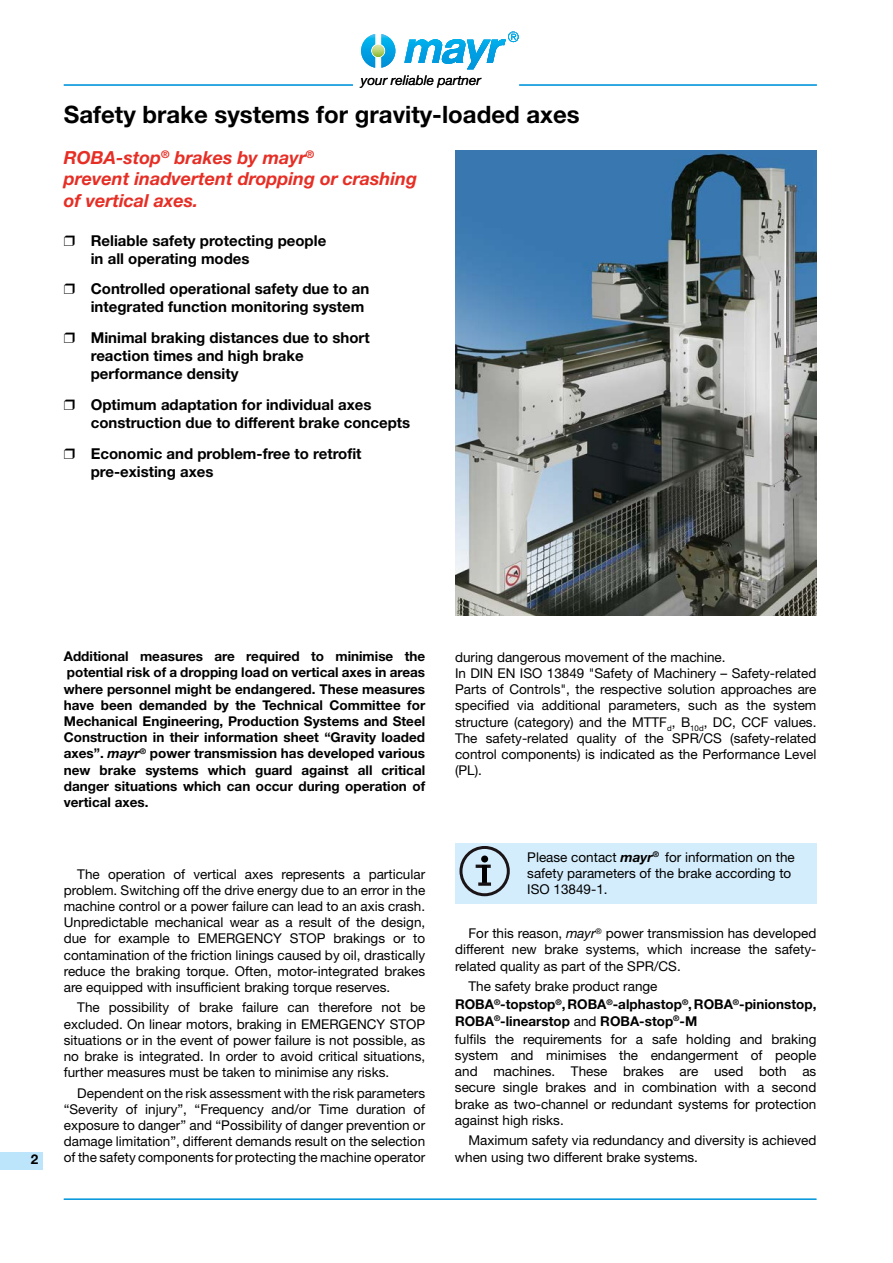
<style>
.page{position:relative;width:893px;height:1263px;background:#fff}
.page>*{position:absolute;margin:0;border:0;box-sizing:border-box;transform-origin:0 0}
.t1{font:700 24px "Helvetica Neue LT Pro";color:#000}
.t2{font:italic 700 18px/21.6px "Helvetica Neue LT Pro";color:#e62e25}
.t3{font:700 15px/18px "Helvetica Neue LT Pro";color:#000}
.t4{font:13.5px/16.2px "Helvetica Neue LT Pro";color:#000;text-align:justify}
.t5{font:700 13.5px/16.2px "Helvetica Neue LT Pro";color:#000;text-align:justify}
.t6{font:italic 13.5px "Helvetica Neue LT Pro";color:#000}
.s1{font-style:italic}
.s2{font-weight:700;font-style:italic}
.s3{font-weight:400}
.s4{font-weight:700}
</style>
<div class="page">
<img style="left:455px;top:151px;width:361px;height:464px">
<div style="left:455px;top:843px;width:361px;height:61px;background:#d4edfc"></div>
<div style="left:459px;top:846px;width:51px;height:50px;border:3px solid #1c1517;border-radius:50%"></div>
<div style="left:481px;top:855px;width:7px;height:7px;background:#000;border-radius:50%"></div>
<div style="left:476px;top:864px;width:15px;height:4px;border:2px solid #1c1517"></div>
<div style="left:482px;top:865px;width:5px;height:20px;background:#000"></div>
<div style="left:478px;top:882px;width:13px;height:4px;border:2px solid #1c1517"></div>
<hr style="left:519px;top:84px;width:298px;height:2px;background:#0095db">
<hr style="left:64px;top:84px;width:289px;height:2px;background:#0095db">
<hr style="left:64px;top:1198px;width:752px;height:2px;background:#0095db">
<svg style="left:361px;top:34px;width:34px;height:34px"></svg>
<svg style="left:404px;top:32px;width:115px;height:37px"></svg>
<div style="left:0;top:1152px;width:43px;height:17px;background:#bce4fa"></div>
<p class="t6" style="left:361px;top:72px;width:121px">your reliable partner</p>
<h1 class="t1" style="left:64px;top:100px;width:517px">Safety brake systems for gravity-loaded axes</h1>
<h2 class="t2" style="left:64px;top:146px;width:355px">ROBA-stop<sup>®</sup> brakes by mayr<sup>®<br></sup>prevent inadvertent dropping or crashing of vertical axes.</h2>
<p class="t3" style="left:91px;top:231px;width:237px;text-indent:-27px">❒ Reliable safety protecting people in all operating modes</p>
<p class="t3" style="left:91px;top:280px;width:280px;text-indent:-27px">❒ Controlled operational safety due to an integrated function monitoring system</p>
<p class="t3" style="left:91px;top:328px;width:280px;text-indent:-27px">❒ Minimal braking distances due to short reaction times and high brake performance density</p>
<p class="t3" style="left:91px;top:395px;width:321px;text-indent:-27px">❒ Optimum adaptation for individual axes construction due to different brake concepts</p>
<p class="t3" style="left:91px;top:444px;width:272px;text-indent:-27px">❒ Economic and problem-free to retrofit pre-existing axes</p>
<p class="t5" style="left:31px;top:1151px;width:9px">2</p>
<p class="t5" style="left:64px;top:648px;width:363px">Additional measures are required to minimise the potential risk of a dropping load on vertical axes in areas where personnel might be endangered. These measures have been demanded by the Technical Committee for Mechanical Engineering, Production Systems and Steel Construction in their information sheet “Gravity loaded axes”. <span class="s1">mayr</span><sup>®</sup> power transmission has developed various new brake systems which guard against all critical danger situations which can occur during operation of vertical axes.</p>
<p class="t4" style="left:64px;top:865px;width:363px;text-indent:13px">The operation of vertical axes represents a particular problem. Switching off the drive energy due to an error in the machine control or a power failure can lead to an axis crash.<br>Unpredictable mechanical wear as a result of the design, due for example to EMERGENCY STOP brakings or to contamination of the friction linings caused by oil, drastically reduce the braking torque. Often, motor-integrated brakes are equipped with insufficient braking torque reserves.</p>
<p class="t4" style="left:64px;top:999px;width:363px;text-indent:14px">The possibility of brake failure can therefore not be excluded. On linear motors, braking in EMERGENCY STOP situations or in the event of power failure is not possible, as no brake is integrated. In order to avoid critical situations, further measures must be taken to minimise any risks.</p>
<p class="t4" style="left:64px;top:1084px;width:363px;text-indent:14px">Dependent on the risk assessment with the risk parameters “Severity of injury”, “Frequency and/or Time duration of exposure to danger” and “Possibility of danger prevention or damage limitation”, different demands result on the selection of the safety components for protecting the machine operator</p>
<p class="t4" style="left:455px;top:649px;width:363px;text-align:left">during dangerous movement of the machine.<br>In DIN EN ISO 13849 "Safety of Machinery – Safety-related Parts of Controls", the respective solution approaches are specified via additional parameters, such as the system structure (category) and the MTTF<sub>d</sub>, B<sub>10d</sub>, DC, CCF values.<br>The safety-related quality of the SPR/CS (safety-related control components) is indicated as the Performance Level (PL).</p>
<p class="t4" style="left:527px;top:849px;width:269px;text-align:left">Please contact <span class="s2">mayr</span><sup>®</sup> for information on the safety parameters of the brake according to<br>ISO 13849-1.</p>
<p class="t4" style="left:455px;top:925px;width:363px;text-indent:14px">For this reason, <span class="s1">mayr</span><sup>®</sup> power transmission has developed different new brake systems, which increase the safety&shy;related quality as part of the SPR/CS.</p>
<p class="t5" style="left:455px;top:977px;width:363px;line-height:18.3px;text-indent:14px"><span class="s3">The safety brake product range<br></span>ROBA<sup>®</sup>-topstop<sup>®</sup>, ROBA<sup>®</sup>-alphastop<sup>®</sup>, ROBA<sup>®</sup>-pinionstop,</p>
<p class="t4" style="left:455px;top:1011px;width:363px;line-height:18.3px"><span class="s4">ROBA</span><sup>®</sup><span class="s4">-linearstop</span> and <span class="s4">ROBA-stop</span><sup>®</sup><span class="s4">-M<br></span>fulfils the requirements for a safe holding and braking</p>
<p class="t4" style="left:455px;top:1047px;width:363px">system and minimises the endangerment of people and machines. These brakes are used both as secure single brakes and in combination with a second brake as two-channel or redundant systems for protection against high risks.</p>
<p class="t4" style="left:455px;top:1132px;width:363px;text-indent:14px">Maximum safety via redundancy and diversity is achieved when using two different brake systems.</p>
</div>
